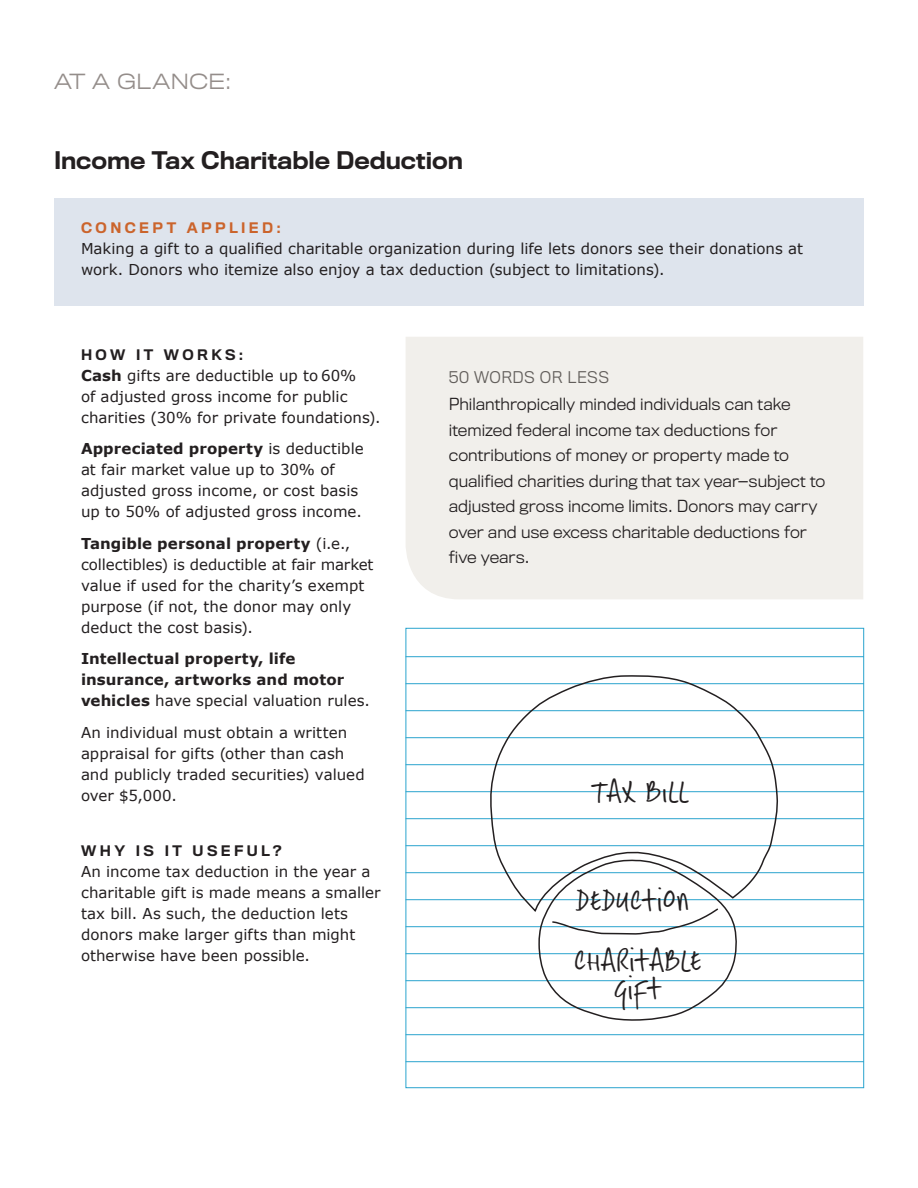
<style>
.page{position:relative;width:918px;height:1188px;background:#fff}
.page>*{position:absolute;margin:0;border:0;box-sizing:border-box;transform-origin:0 0}
.t1{font:40.5px "Hasty Tasty";letter-spacing:.005em;color:#231f20}
.t2{font:500 22.5px "Titling Gothic Normal";color:#231f20}
.t3{font:300 19.5px "Titling Gothic Wide";letter-spacing:-.02em;color:#948d8a}
.t4{font:300 15.45px/25.5px "Titling Gothic Normal";color:#231f20}
.t5{font:15px/21px "Verdana";color:#231f20}
.t6{font:700 15px/21px "Verdana";letter-spacing:.005em;color:#231f20}
.t7{font:300 15px "Titling Gothic Normal";letter-spacing:.025em;color:#625e5b}
.t8{font:500 13.5px "Titling Gothic Normal";letter-spacing:.25em;color:#231f20}
.t9{font:500 13.5px "Titling Gothic Normal";letter-spacing:.25em;color:#cb642c}
.s1{font-weight:700}
.s2{font-weight:400}
</style>
<div class="page">
<div style="left:406px;top:628px;width:458px;height:460px;background:#fff;border:1px solid #2aa4ce"></div>
<hr style="left:406px;top:656px;width:458px;height:1px;background:#2aa4ce">
<hr style="left:406px;top:683px;width:458px;height:1px;background:#2aa4ce">
<hr style="left:406px;top:710px;width:458px;height:1px;background:#2aa4ce">
<hr style="left:406px;top:737px;width:458px;height:1px;background:#2aa4ce">
<hr style="left:406px;top:764px;width:458px;height:1px;background:#2aa4ce">
<hr style="left:406px;top:791px;width:458px;height:1px;background:#2aa4ce">
<hr style="left:406px;top:818px;width:458px;height:1px;background:#2aa4ce">
<hr style="left:406px;top:845px;width:458px;height:1px;background:#2aa4ce">
<hr style="left:406px;top:872px;width:458px;height:1px;background:#2aa4ce">
<hr style="left:406px;top:899px;width:458px;height:1px;background:#2aa4ce">
<hr style="left:406px;top:926px;width:458px;height:1px;background:#2aa4ce">
<hr style="left:406px;top:953px;width:458px;height:1px;background:#2aa4ce">
<hr style="left:406px;top:980px;width:458px;height:1px;background:#2aa4ce">
<hr style="left:406px;top:1007px;width:458px;height:1px;background:#2aa4ce">
<hr style="left:406px;top:1034px;width:458px;height:1px;background:#2aa4ce">
<hr style="left:406px;top:1061px;width:458px;height:1px;background:#2aa4ce">
<div style="left:406px;top:337px;width:457px;height:262px;background:#f1efeb"></div>
<div style="left:54px;top:198px;width:810px;height:108px;background:#dee4ed"></div>
<svg style="left:488px;top:675px;width:292px;height:237px"></svg>
<svg style="left:539px;top:860px;width:199px;height:161px"></svg>
<h3 class="t3" style="left:54px;top:70px;width:180px">AT A GLANCE:</h3>
<h2 class="t2" style="left:54px;top:147px;width:411px">Income Tax Charitable Deduction</h2>
<p class="t9" style="left:81px;top:219px;width:201px">CONCEPT APPLIED:</p>
<p class="t5" style="left:81px;top:238px;width:724px">Making a gift to a qualified charitable organization during life lets donors see their donations at work. Donors who itemize also enjoy a tax deduction (subject to limitations).</p>
<p class="t8" style="left:81px;top:346px;width:164px">HOW IT WORKS:</p>
<p class="t5" style="left:81px;top:365px;width:301px"><span class="s1">Cash</span> gifts are deductible up to 60%<br>of adjusted gross income for public charities (30% for private foundations).</p>
<p class="t5" style="left:81px;top:438px;width:284px"><span class="s1">Appreciated property</span> is deductible at fair market value up to 30% of adjusted gross income, or cost basis up to 50% of adjusted gross income.</p>
<p class="t5" style="left:81px;top:533px;width:294px"><span class="s1">Tangible personal property</span> (i.e., collectibles) is deductible at fair market value if used for the charity’s exempt purpose (if not, the donor may only deduct the cost basis).</p>
<p class="t6" style="left:81px;top:648px;width:291px">Intellectual property, life insurance, artworks and motor vehicles <span class="s2">have special valuation rules.</span></p>
<p class="t5" style="left:81px;top:722px;width:285px">An individual must obtain a written appraisal for gifts (other than cash and publicly traded securities) valued over $5,000.</p>
<p class="t8" style="left:81px;top:843px;width:202px">WHY IS IT USEFUL?</p>
<p class="t5" style="left:81px;top:861px;width:301px">An income tax deduction in the year a charitable gift is made means a smaller tax bill. As such, the deduction lets donors make larger gifts than might otherwise have been possible.</p>
<p class="t7" style="left:449px;top:369px;width:162px">50 WORDS OR LESS</p>
<p class="t4" style="left:449px;top:392px;width:378px">Philanthropically minded individuals can take itemized federal income tax deductions for contributions of money or property made to qualified charities during that tax year—subject to adjusted gross income limits. Donors may carry over and use excess charitable deductions for five years.</p>
<h1 class="t1" style="left:591px;top:771px;width:100px">Tax BIll</h1>
<h1 class="t1" style="left:576px;top:880px;width:115px">Deduction</h1>
<h1 class="t1" style="left:574px;top:940px;width:129px">CHaritable</h1>
<h1 class="t1" style="left:614px;top:968px;width:49px">gift</h1>
</div>
